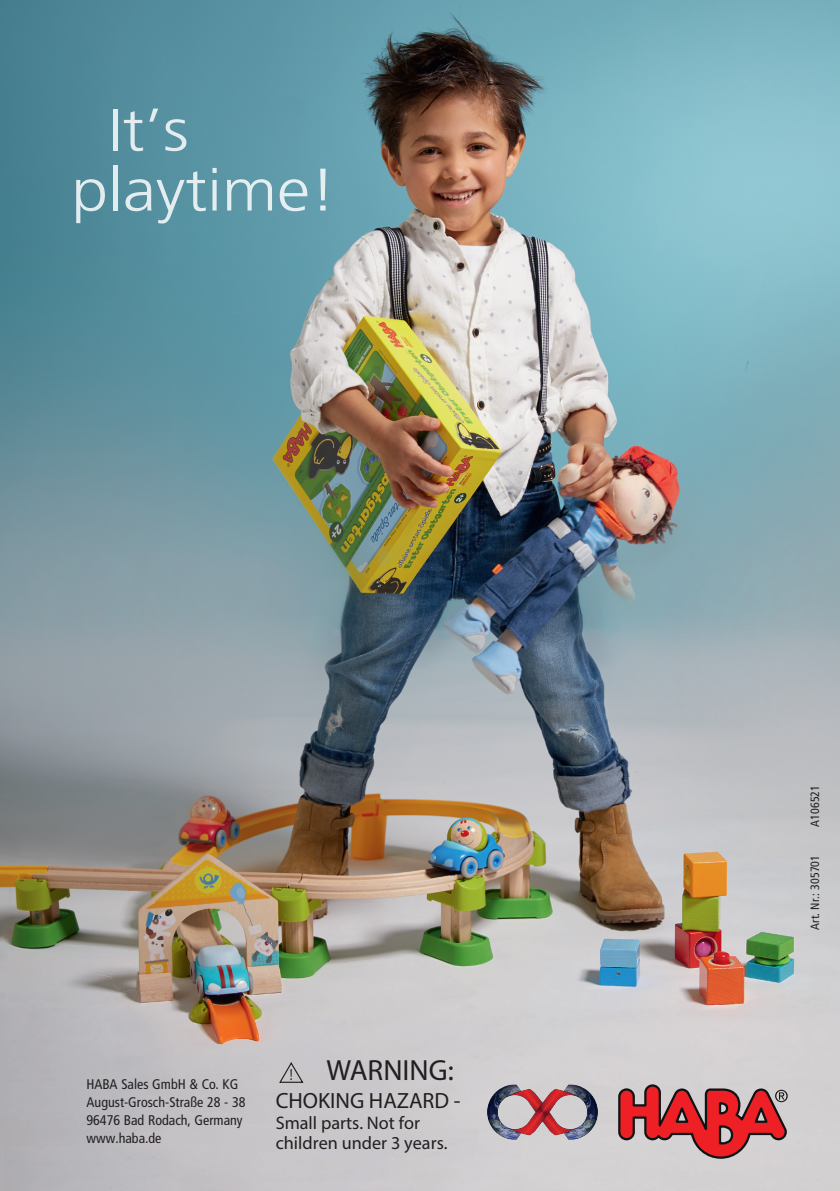
<style>
.page{position:relative;width:840px;height:1191px;background:#fff}
.page>*{position:absolute;margin:0;border:0;box-sizing:border-box;transform-origin:0 0}
.t1{font:300 60px/60px "Frutiger CE";color:#fff;scale:1.1 1}
.t2{font:29.2px "Myriad Pro";color:#231f20}
.t3{font:22px "Myriad Pro";color:#231f20}
.t4{font:18.2px/20.4px "Myriad Pro";color:#231f20}
.t5{font:condensed 14px/18px "Frutiger LT";color:#231f20}
.t6{font:condensed 12px "Frutiger LT";color:#231f20}
.s1{font-size:16.2px}
</style>
<div class="page">
<img style="left:0;top:0;width:839px;height:1191px">
<svg style="left:278px;top:1060px;width:26px;height:23px"></svg>
<svg style="left:617px;top:1084px;width:170px;height:75px;background:#c1686b"></svg>
<img style="left:482px;top:1055px;width:118px;height:118px">
<h1 class="t1" style="left:71px;top:99px;width:242px;text-indent:36px">It’s playtime!</h1>
<p class="t5" style="left:86px;top:1075px;width:160px">HABA Sales GmbH &amp; Co. KG<br>August-Grosch-Straße 28 - 38<br>96476 Bad Rodach, Germany www.haba.de</p>
<h2 class="t2" style="left:290px;top:1052px;width:165px"><span class="s1">!</span> WARNING:</h2>
<h3 class="t3" style="left:275px;top:1087px;width:186px">CHOKING HAZARD -</h3>
<h3 class="t4" style="left:275px;top:1111px;width:173px">Small parts. Not for children under 3 years.</h3>
<p class="t6" style="left:807px;top:826px;width:43px;rotate:-90deg">A106521</p>
<p class="t6" style="left:807px;top:929px;width:76px;rotate:-90deg">Art. Nr.: 305701</p>
</div>
